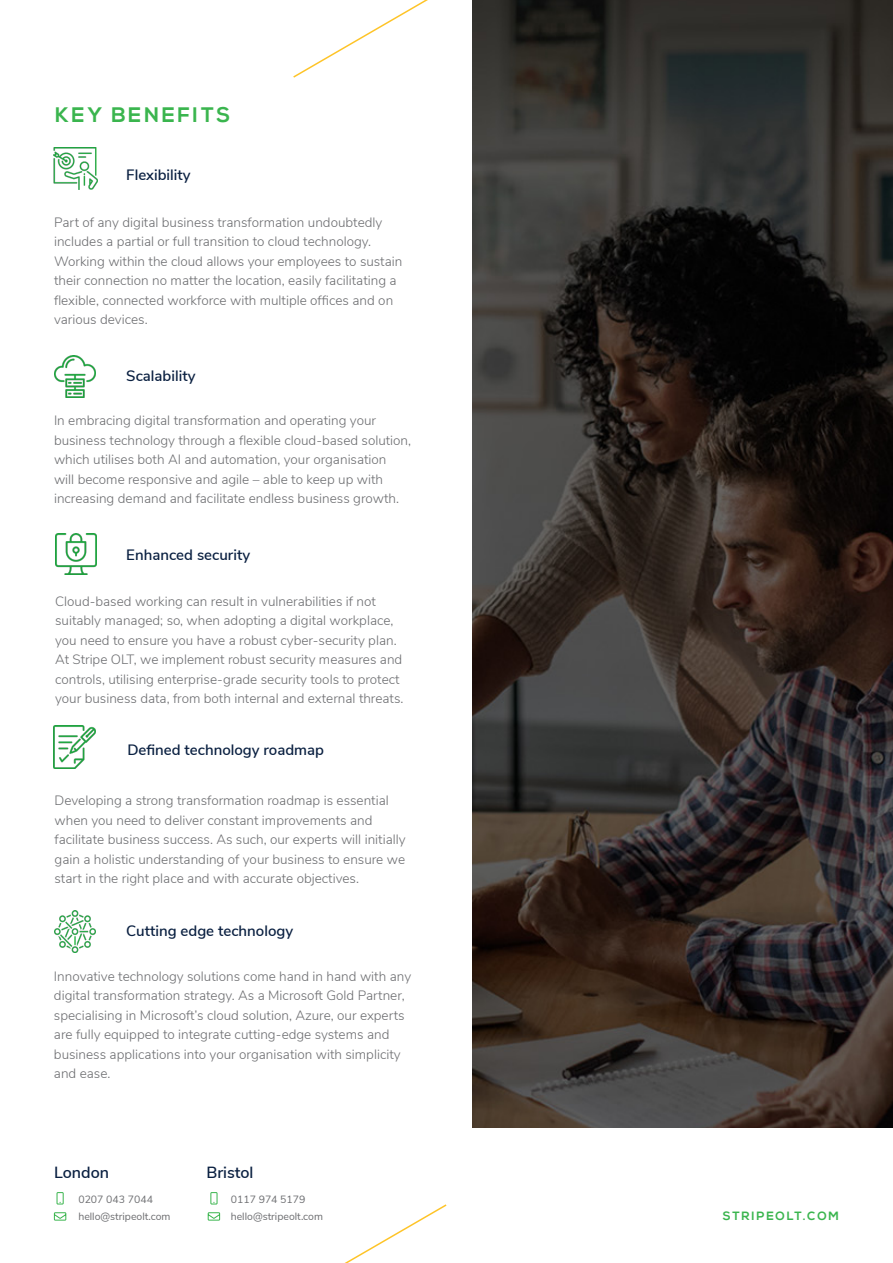
<style>
.page{position:relative;width:893px;height:1263px;background:#fff}
.page>*{position:absolute;margin:0;border:0;box-sizing:border-box;transform-origin:0 0}
.t1{font:700 21px "Nexa";letter-spacing:.12em;color:#3ab54e}
.t2{font:600 16.2px "Nunito Sans";color:#0a2041}
.t3{font:600 15px "Nunito Sans";color:#0a2041}
.t4{font:300 13.5px/19.5px "Nunito Sans";color:#6c6d70}
.t5{font:700 12px "Nexa";letter-spacing:.15em;color:#3ab54e}
.t6{font:10.5px "Nunito Sans";color:#6c6d70}
</style>
<div class="page">
<img style="left:472px;top:0;width:421px;height:1128px">
<svg style="left:293px;top:0;width:468px;height:79px"></svg>
<div style="left:57px;top:1192px;width:7px;height:12px;border:1px solid #3ab54e"></div>
<div style="left:211px;top:1192px;width:6px;height:12px;border:1px solid #3ab54e"></div>
<svg style="left:53px;top:1202px;width:394px;height:61px"></svg>
<img style="left:54px;top:726px;width:42px;height:42px">
<img style="left:54px;top:355px;width:42px;height:42px">
<img style="left:55px;top:533px;width:41px;height:42px">
<img style="left:54px;top:148px;width:44px;height:41px">
<img style="left:54px;top:910px;width:42px;height:42px">
<p class="t1" style="left:55px;top:103px;width:177px">KEY BENEFITS</p>
<p class="t3" style="left:126px;top:163px;width:66px">Flexibility</p>
<p class="t4" style="left:54px;top:212px;width:350px">Part of any digital business transformation undoubtedly includes a partial or full transition to cloud technology.<br>Working within the cloud allows your employees to sustain their connection no matter the location, easily facilitating a flexible, connected workforce with multiple offices and on various devices.</p>
<p class="t3" style="left:126px;top:364px;width:71px">Scalability</p>
<p class="t4" style="left:54px;top:410px;width:359px">In embracing digital transformation and operating your business technology through a flexible cloud-based solution, which utilises both AI and automation, your organisation<br>will become responsive and agile – able to keep up with increasing demand and facilitate endless business growth.</p>
<p class="t3" style="left:126px;top:544px;width:125px">Enhanced security</p>
<p class="t4" style="left:55px;top:590px;width:350px">Cloud-based working can result in vulnerabilities if not suitably managed; so, when adopting a digital workplace, you need to ensure you have a robust cyber-security plan.<br>At Stripe OLT, we implement robust security measures and controls, utilising enterprise-grade security tools to protect your business data, from both internal and external threats.</p>
<p class="t3" style="left:127px;top:739px;width:198px">Defined technology roadmap</p>
<p class="t4" style="left:55px;top:790px;width:353px">Developing a strong transformation roadmap is essential when you need to deliver constant improvements and facilitate business success. As such, our experts will initially gain a holistic understanding of your business to ensure we start in the right place and with accurate objectives.</p>
<p class="t3" style="left:126px;top:920px;width:168px">Cutting edge technology</p>
<p class="t4" style="left:54px;top:966px;width:359px">Innovative technology solutions come hand in hand with any digital transformation strategy. As a Microsoft Gold Partner, specialising in Microsoft’s cloud solution, Azure, our experts are fully equipped to integrate cutting-edge systems and business applications into your organisation with simplicity and ease.</p>
<p class="t2" style="left:54px;top:1160px;width:57px">London</p>
<p class="t6" style="left:78px;top:1191px;width:76px">0207 043 7044</p>
<p class="t6" style="left:78px;top:1209px;width:94px">hello@stripeolt.com</p>
<p class="t2" style="left:206px;top:1160px;width:49px">Bristol</p>
<p class="t6" style="left:231px;top:1191px;width:76px">0117 974 5179</p>
<p class="t6" style="left:231px;top:1209px;width:94px">hello@stripeolt.com</p>
<p class="t5" style="left:723px;top:1209px;width:118px">STRIPEOLT.COM</p>
</div>
